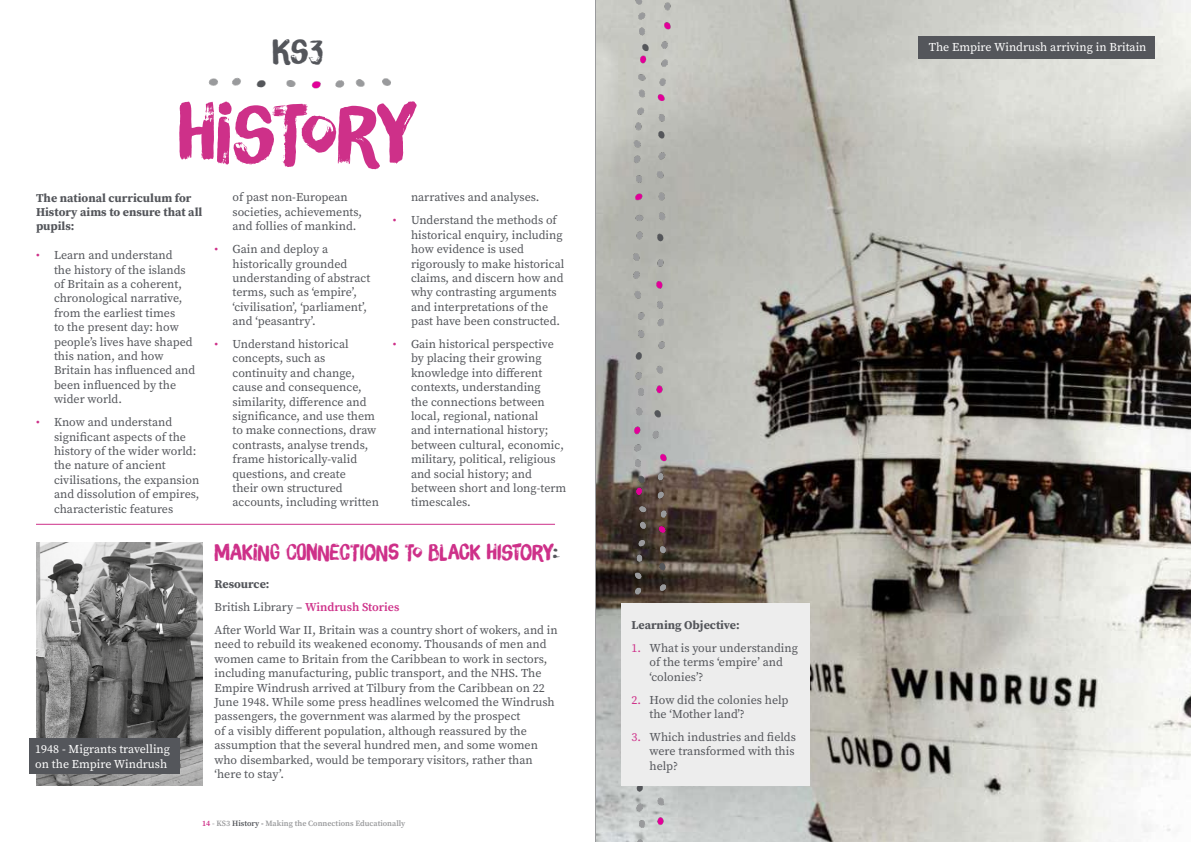
<style>
.page{position:relative;width:1191px;height:842px;background:#fff}
.page>*{position:absolute;margin:0;border:0;box-sizing:border-box;transform-origin:0 0}
.t1{font:80px "Brush Up";color:#ce3089}
.t2{font:33.6px "Brush Up";color:#54565b}
.t3{font:21.9px "Brush Up";color:#ce3089}
.t4{font:12px/14.4px "Source Serif Pro";color:#54565b}
.t5{font:12px/14.4px "Source Serif Pro";color:#fff}
.t6{font:700 12px/14.4px "Source Serif Pro";color:#54565b}
.t7{font:600 8px "Source Serif Pro";color:#999a9c}
.s1{color:#ce3089}
.s2{color:#54565b}
.s3{font-weight:700}
.s4{font-weight:600;color:#ce3089}
</style>
<div class="page">
<img style="left:208px;top:77px;width:183px;height:12px">
<hr style="left:36px;top:524px;width:519px;height:1px;background:#ce3089">
<img style="left:36px;top:542px;width:166px;height:243px">
<div style="left:29px;top:738px;width:151px;height:35px;background:#54565b"></div>
<img style="left:596px;top:0;width:595px;height:842px">
<div style="left:918px;top:36px;width:237px;height:22px;background:#54565b"></div>
<img style="left:631px;top:0;width:41px;height:842px">
<div style="left:621px;top:603px;width:189px;height:182px;background:#ededed"></div>
<hr style="left:595px;top:0;width:1px;height:842px;background:#999a9c">
<h2 class="t2" style="left:272px;top:31px;width:52px">KS3</h2>
<h1 class="t1" style="left:178px;top:86px;width:235px">HISTORY</h1>
<p class="t6" style="left:36px;top:190px;width:168px">The national curriculum for<br>History aims to ensure that all pupils:</p>
<p class="t4" style="left:54px;top:248px;width:143px;text-indent:-18px"><span class="s1">•</span> Learn and understand<br>the history of the islands of Britain as a coherent, chronological narrative, from the earliest times<br>to the present day: how people’s lives have shaped this nation, and how<br>Britain has influenced and been influenced by the wider world.</p>
<p class="t4" style="left:54px;top:415px;width:147px;text-indent:-18px"><span class="s1">•</span> Know and understand significant aspects of the history of the wider world: the nature of ancient civilisations, the expansion and dissolution of empires, characteristic features</p>
<p class="t4" style="left:232px;top:190px;width:131px">of past non-European societies, achievements, and follies of mankind.</p>
<p class="t4" style="left:232px;top:242px;width:139px;text-indent:-18px"><span class="s1">•</span> Gain and deploy a historically grounded understanding of abstract terms, such as ‘empire’, ‘civilisation’, ‘parliament’, and ‘peasantry’.</p>
<p class="t4" style="left:232px;top:337px;width:148px;text-indent:-18px"><span class="s1">•</span> Understand historical concepts, such as continuity and change, cause and consequence, similarity, difference and significance, and use them to make connections, draw contrasts, analyse trends, frame historically-valid questions, and create<br>their own structured accounts, including written</p>
<p class="t4" style="left:411px;top:190px;width:130px">narratives and analyses.</p>
<p class="t4" style="left:411px;top:213px;width:155px;text-indent:-18px"><span class="s1">•</span> Understand the methods of historical enquiry, including how evidence is used rigorously to make historical claims, and discern how and why contrasting arguments and interpretations of the past have been constructed.</p>
<p class="t4" style="left:411px;top:337px;width:157px;text-indent:-18px"><span class="s1">•</span> Gain historical perspective by placing their growing knowledge into different contexts, understanding<br>the connections between local, regional, national<br>and international history; between cultural, economic, military, political, religious and social history; and between short and long-term timescales.</p>
<p class="t5" style="left:35px;top:742px;width:136px">1948 - Migrants travelling on the Empire Windrush</p>
<h3 class="t3" style="left:214px;top:539px;width:346px">MAKING CONNECTIONS TO BLACK HISTORY<span class="s2">:</span></h3>
<p class="t4" style="left:214px;top:573px;width:345px;line-height:22.9px"><span class="s3">Resource:<br></span>British Library – <span class="s4">Windrush Stories<br></span>After World War II, Britain was a country short of wokers, and in</p>
<p class="t4" style="left:214px;top:637px;width:342px">need to rebuild its weakened economy. Thousands of men and women came to Britain from the Caribbean to work in sectors, including manufacturing, public transport, and the NHS. The Empire Windrush arrived at Tilbury from the Caribbean on 22<br>June 1948. While some press headlines welcomed the Windrush passengers, the government was alarmed by the prospect<br>of a visibly different population, although reassured by the assumption that the several hundred men, and some women who disembarked, would be temporary visitors, rather than ‘here to stay’.</p>
<p class="t7" style="left:202px;top:817px;width:205px"><span class="s1">14</span> - KS3 <span class="s2">History -</span> Making the Connections Educationally</p>
<p class="t6" style="left:631px;top:617px;width:110px">Learning Objective:</p>
<p class="t4" style="left:649px;top:641px;width:150px;text-indent:-18px"><span class="s1">1.</span> What is your understanding of the terms ‘empire’ and ‘colonies’?</p>
<p class="t4" style="left:649px;top:692px;width:140px;text-indent:-18px"><span class="s1">2.</span> How did the colonies help the ‘Mother land’?</p>
<p class="t4" style="left:649px;top:730px;width:148px;text-align:justify;text-indent:-18px"><span class="s1">3.</span> Which industries and fields were transformed with this help?</p>
<p class="t5" style="left:928px;top:40px;width:219px">The Empire Windrush arriving in Britain</p>
</div>
